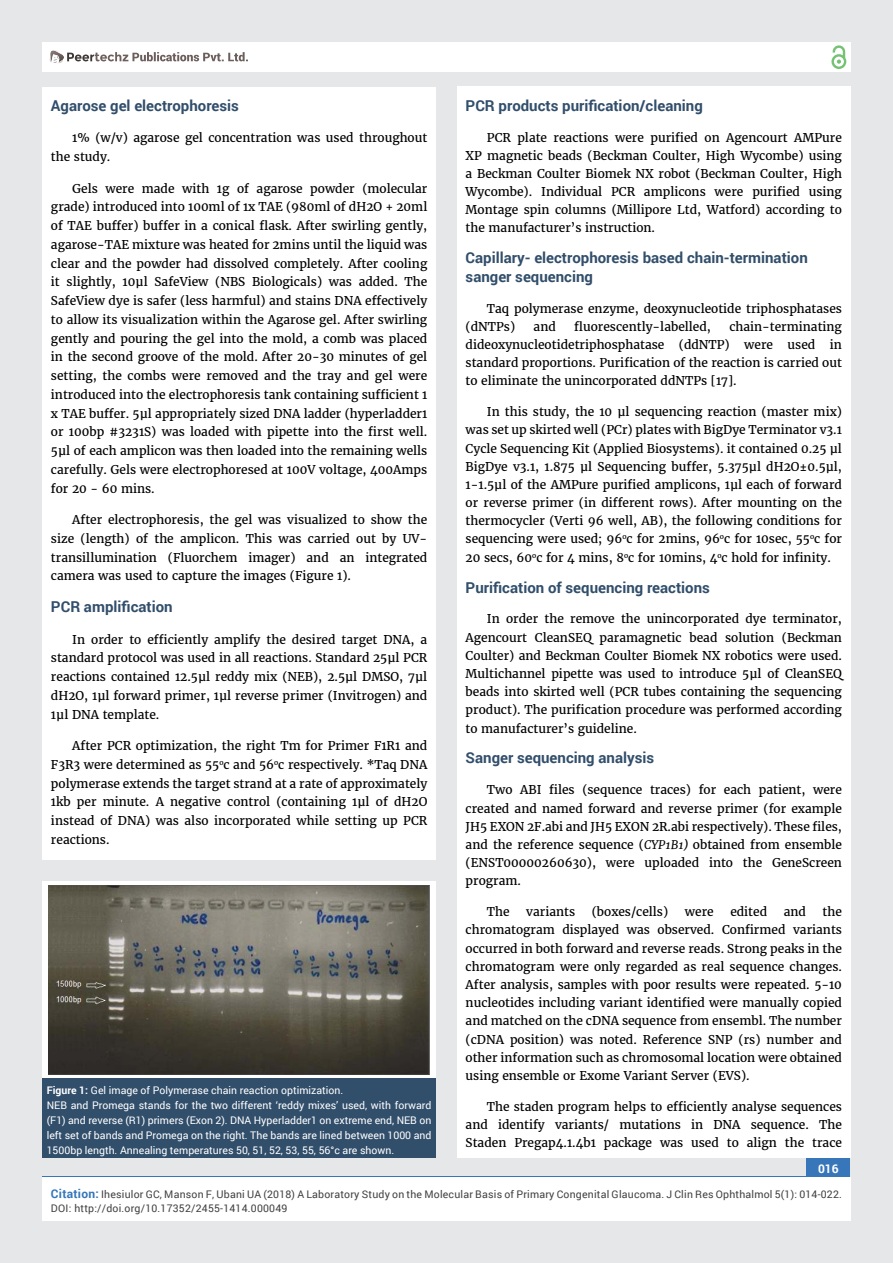
<style>
.page{position:relative;width:893px;height:1263px;background:#e6e7e8}
.page>*{position:absolute;margin:0;border:0;box-sizing:border-box;transform-origin:0 0}
.t1{font:700 15px/18.1px "Roboto";color:#314e6b}
.t2{font:12px/18.1px "Merriweather";color:#000;text-align:justify}
.t3{font:700 12px "Roboto";color:#fff}
.t4{font:10.5px/15px "Roboto";color:#fff}
.t5{font:10.5px/13.5px "Roboto";letter-spacing:.02em;color:#414042}
.s1{font-weight:700}
.s2{font-style:italic}
.s3{font-weight:700;font-size:12px;color:#3676b9}
</style>
<div class="page">
<div style="left:42px;top:43px;width:808px;height:29px;background:#fff"></div>
<div style="left:831px;top:54px;width:15px;height:15px;border:2px solid #74c273;border-radius:50%"></div>
<svg style="left:831px;top:45px;width:15px;height:19px"></svg>
<div style="left:806px;top:1157px;width:44px;height:43px;background:#3676b9"></div>
<svg style="left:49px;top:50px;width:199px;height:14px"></svg>
<div style="left:42px;top:1177px;width:808px;height:43px;background:#fff"></div>
<div style="left:42px;top:87px;width:394px;height:773px;background:#fff"></div>
<div style="left:457px;top:87px;width:393px;height:1071px;background:#fff"></div>
<svg style="left:42px;top:881px;width:394px;height:197px;background:#e8e7e6"></svg>
<div style="left:42px;top:1078px;width:394px;height:80px;background:#314e6b"></div>
<img style="left:49px;top:885px;width:380px;height:189px">
<p class="t1" style="left:51px;top:96px;width:190px">Agarose gel electrophoresis</p>
<p class="t2" style="left:51px;top:129px;width:378px;line-height:18.8px;text-indent:21px">1% (w/v) agarose gel concentration was used throughout the study.</p>
<p class="t2" style="left:51px;top:179px;width:378px;line-height:18.8px;text-indent:21px">Gels were made with 1g of agarose powder (molecular grade) introduced into 100ml of 1x TAE (980ml of dH2O + 20ml of TAE buffer) buffer in a conical flask. After swirling gently, agarose-TAE mixture was heated for 2mins until the liquid was clear and the powder had dissolved completely. After cooling it slightly, 10μl SafeView (NBS Biologicals) was added. The SafeView dye is safer (less harmful) and stains DNA effectively to allow its visualization within the Agarose gel. After swirling gently and pouring the gel into the mold, a comb was placed in the second groove of the mold. After 20-30 minutes of gel setting, the combs were removed and the tray and gel were introduced into the electrophoresis tank containing sufficient 1 x TAE buffer. 5μl appropriately sized DNA ladder (hyperladder1 or 100bp #3231S) was loaded with pipette into the first well.<br>5μl of each amplicon was then loaded into the remaining wells carefully. Gels were electrophoresed at 100V voltage, 400Amps for 20 - 60 mins.</p>
<p class="t2" style="left:51px;top:511px;width:378px;line-height:18.8px;text-indent:21px">After electrophoresis, the gel was visualized to show the size (length) of the amplicon. This was carried out by UV&shy;transillumination (Fluorchem imager) and an integrated camera was used to capture the images (Figure 1).</p>
<p class="t1" style="left:51px;top:597px;width:123px">PCR amplific ation</p>
<p class="t2" style="left:51px;top:630px;width:378px;line-height:18.8px;text-indent:21px">In order to efficiently amplify the desired target DNA, a standard protocol was used in all reactions. Standard 25μl PCR reactions contained 12.5μl reddy mix (NEB), 2.5μl DMSO, 7μl dH2O, 1μl forward primer, 1μl reverse primer (Invitrogen) and 1μl DNA template.</p>
<p class="t2" style="left:51px;top:736px;width:378px;line-height:18.8px;text-indent:21px">After PCR optimization, the right Tm for Primer F1R1 and F3R3 were determined as 55<sup>o</sup>c and 56<sup>o</sup>c respectively. *Taq DNA polymerase extends the target strand at a rate of approximately 1kb per minute. A negative control (containing 1μl of dH2O instead of DNA) was also incorporated while setting up PCR reactions.</p>
<p class="t4" style="left:47px;top:1082px;width:386px"><span class="s1">Figure 1:</span> Gel image of Polymerase chain reaction optimization.<br>NEB and Promega stands for the two different ‘reddy mixes’ used, with forward (F1) and reverse (R1) primers (Exon 2). DNA Hyperladder1 on extreme end, NEB on left set of bands and Promega on the right. The bands are lined between 1000 and 1500bp length. Annealing temperatures 50, 51, 52, 53, 55, 56°c are shown.</p>
<p class="t1" style="left:466px;top:96px;width:239px">PCR products purification/cleaning</p>
<p class="t2" style="left:466px;top:128px;width:378px;text-indent:21px">PCR plate reactions were purified on Agencourt AMPure XP magnetic beads (Beckman Coulter, High Wycombe) using a Beckman Coulter Biomek NX robot (Beckman Coulter, High Wycombe). Individual PCR amplicons were purified using Montage spin columns (Millipore Ltd, Watford) according to the manufacturer’s instruction.</p>
<p class="t1" style="left:466px;top:248px;width:344px">Capillary- el ectrophoresis based chain-termination sanger sequencing</p>
<p class="t2" style="left:466px;top:299px;width:378px;text-indent:21px">Taq polymerase enzyme, deoxynucleotide triphosphatases (dNTPs)</p>
<p class="t2" style="left:534px;top:317px;width:24px">and</p>
<p class="t2" style="left:574px;top:317px;width:138px">fluorescently-labelled,</p>
<p class="t2" style="left:466px;top:317px;width:378px;text-indent:264px">chain-terminating dideoxynucleotidetriphosphatase (ddNTP) were used in standard proportions. Purification of the reaction is carried out to eliminate the unincorporated ddNTPs [17].</p>
<p class="t2" style="left:466px;top:403px;width:378px;text-indent:21px">In this study, the 10 μl sequencing reaction (master mix) was set up skirted well (PCr) plates with BigDye Terminator v3.1<br>Cycle Sequencing Kit (Applied Biosystems). it contained 0.25 μl BigDye v3.1, 1.875 μl Sequencing buffer, 5.375μl dH2O±0.5μl, 1-1.5μl of the AMPure purified amplicons, 1μl each of forward or reverse primer (in different rows). After mounting on the thermocycler (Verti 96 well, AB), the following conditions for sequencing were used; 96<sup>o</sup>c for 2mins, 96<sup>o</sup>c for 10sec, 55<sup>o</sup>c for 20 secs, 60<sup>o</sup>c for 4 mins, 8<sup>o</sup>c for 10mins, 4<sup>o</sup>c hold for infinity.</p>
<p class="t1" style="left:466px;top:578px;width:246px">Purification of sequencing reactions</p>
<p class="t2" style="left:466px;top:610px;width:378px;text-indent:21px">In order the remove the unincorporated dye terminator, Agencourt CleanSEQ paramagnetic bead solution (Beckman Coulter) and Beckman Coulter Biomek NX robotics were used.<br>Multichannel pipette was used to introduce 5μl of CleanSEQ beads into skirted well (PCR tubes containing the sequencing product). The purification procedure was performed according to manufacturer’s guideline.</p>
<p class="t1" style="left:466px;top:749px;width:190px">Sanger sequenc ing analysis</p>
<p class="t2" style="left:466px;top:781px;width:378px;text-indent:21px">Two ABI files (sequence traces) for each patient, were created and named forward and reverse primer (for example JH5 EXON 2F.abi and JH5 EXON 2R.abi respectively). These files, and the reference sequence (<span class="s2">CYP1B1)</span> obtained from ensemble (ENST00000260630), were uploaded into the GeneScreen program.</p>
<p class="t2" style="left:487px;top:903px;width:24px">The</p>
<p class="t2" style="left:526px;top:903px;width:50px">variants</p>
<p class="t2" style="left:592px;top:903px;width:78px">(boxes/cells)</p>
<p class="t2" style="left:685px;top:903px;width:30px">were</p>
<p class="t2" style="left:730px;top:903px;width:38px">edited</p>
<p class="t2" style="left:784px;top:903px;width:24px">and</p>
<p class="t2" style="left:466px;top:903px;width:378px;text-indent:357px">the chromatogram displayed was observed. Confirmed variants occurred in both forward and reverse reads. Strong peaks in the chromatogram were only regarded as real sequence changes.<br>After analysis, samples with poor results were repeated. 5-10 nucleotides including variant identified were manually copied and matched on the cDNA sequence from ensembl. The number (cDNA position) was noted. Reference SNP (rs) number and other information such as chromosomal location were obtained using ensemble or Exome Variant Server (EVS).</p>
<p class="t2" style="left:466px;top:1097px;width:378px;text-indent:21px">The staden pr ogram helps to efficiently analyse sequences and identify variants/ mutations in DNA sequence. The Staden Pregap4.1.4b1 package was used to align the trace</p>
<p class="t3" style="left:818px;top:1161px;width:22px">016</p>
<p class="t5" style="left:51px;top:1188px;width:792px"><span class="s3">Citation:</span> Ihesiulor GC, Manson F, Ubani UA (2018) A Laboratory Study on the Molecular Basis of Primary Congenital Glaucoma. J Clin Res Ophthalmol 5(1): 014-022.<br>DOI: http://doi.org/10.17352/2455-1414.000049</p>
</div>
